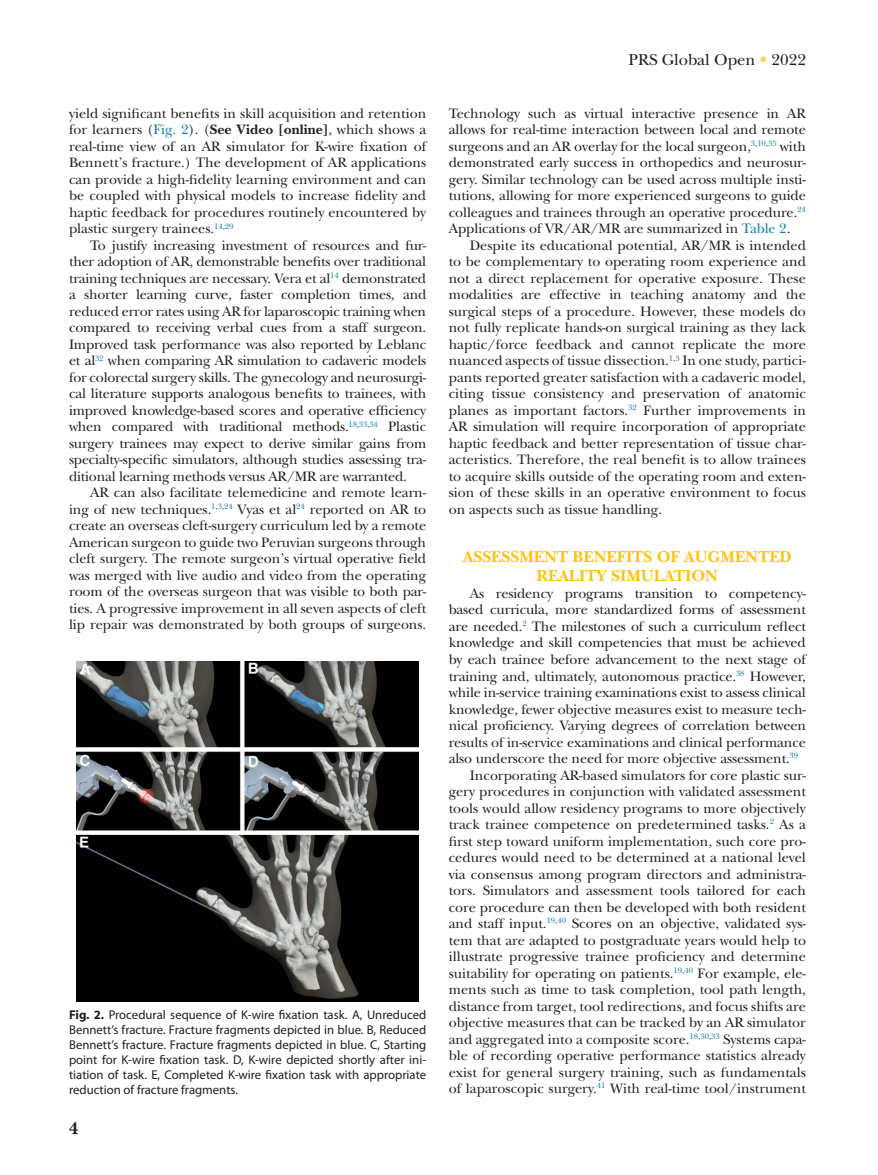
<style>
.page{position:relative;width:878px;height:1175px;background:#fff}
.page>*{position:absolute;margin:0;border:0;box-sizing:border-box;transform-origin:0 0}
.t1{font:700 18px "New Baskerville Std";color:#231f20}
.t2{font:700 16.5px/19.5px "New Baskerville Std";color:#fec210;text-align:center}
.t3{font:16.5px "New Baskerville Std";color:#231f20}
.t4{font:14.25px/16.5px "New Baskerville Std";color:#231f20;text-align:justify}
.t5{font:12.75px/15px "Myriad Pro";color:#231f20;text-align:justify}
.s1{color:#0f7eac}
.s2{font-weight:700}
.s3{color:#fed166}
</style>
<div class="page">
<img style="left:76px;top:661px;width:342px;height:340px">
<p class="t4" style="left:69px;top:105px;width:359px">yield significant benefits in skill acquisition and retention for learners (<span class="s1">Fig. 2</span>). (<span class="s2">See Video [online]</span>, which shows a real-time view of an AR simulator for K-wire fixation of Bennett’s fracture.) The development of AR applications can provide a high-fidelity learning environment and can be coupled with physical models to increase fidelity and haptic feedback for procedures routinely encountered by plastic surgery trainees.<sup>14</sup><sup>,</sup><sup>29</sup></p>
<p class="t4" style="left:69px;top:237px;width:359px;text-indent:21px">To justify increasing investment of resources and fur&shy;ther adoption of AR, demonstrable benefits over traditional training techniques are necessary. Vera et al<sup>14</sup> demonstrated a shorter learning curve, faster completion times, and reduced error rates using AR for laparoscopic training when compared to receiving verbal cues from a staff surgeon.<br>Improved task performance was also reported by Leblanc et al<sup>32</sup> when comparing AR simulation to cadaveric models for colorectal surgery skills. The gynecology and neurosurgi&shy;cal literature supports analogous benefits to trainees, with improved knowledge-based scores and operative efficiency when compared with traditional methods.<sup>18</sup><sup>,</sup><sup>33</sup><sup>,</sup><sup>34</sup> Plastic surgery trainees may expect to derive similar gains from specialty-specific simulators, although studies assessing tra&shy;ditional learning methods versus AR/MR are warranted.</p>
<p class="t4" style="left:69px;top:484px;width:359px;text-indent:21px">AR can also facilitate telemedicine and remote learn&shy;ing of new techniques.<sup>1</sup><sup>,</sup><sup>3</sup><sup>,</sup><sup>24</sup> Vyas et al<sup>24</sup> reported on AR to create an overseas cleft-surgery curriculum led by a remote American surgeon to guide two Peruvian surgeons through cleft surgery. The remote surgeon’s virtual operative field was merged with live audio and video from the operating room of the overseas surgeon that was visible to both par&shy;ties. A progressive improvement in all seven aspects of cleft lip repair was demonstrated by both groups of surgeons.</p>
<p class="t5" style="left:69px;top:1007px;width:359px"><span class="s2">Fig. 2.</span> Procedural sequence of K-wire fixation task. A, Unreduced Bennett’s fracture. Fracture fragments depicted in blue. B, Reduced Bennett’s fracture. Fracture fragments depicted in blue. C, Starting point for K-wire fixation task. D, K-wire depicted shortly after ini&shy;tiation of task. E, Completed K-wire fixation task with appropriate reduction of fracture fragments.</p>
<p class="t1" style="left:69px;top:1118px;width:11px">4</p>
<p class="t3" style="left:628px;top:50px;width:179px">PRS Global Open <span class="s3">•</span> 2022</p>
<p class="t4" style="left:448px;top:105px;width:359px">Technology such as virtual interactive presence in AR allows for real-time interaction between local and remote surgeons and an AR overlay for the local surgeon,<sup>3</sup><sup>,</sup><sup>10</sup><sup>,</sup><sup>35</sup> with demonstrated early success in orthopedics and neurosur&shy;gery. Similar technology can be used across multiple insti&shy;tutions, allowing for more experienced surgeons to guide colleagues and trainees through an operative procedure.<sup>24<br></sup>Applications of VR/AR/MR are summarized in <span class="s1">Table 2</span>.</p>
<p class="t4" style="left:448px;top:237px;width:359px;text-indent:21px">Despite its educational potential, AR/MR is intended to be complementary to operating room experience and not a direct replacement for operative exposure. These modalities are effective in teaching anatomy and the surgical steps of a procedure. However, these models do not fully replicate hands-on surgical training as they lack haptic/force feedback and cannot replicate the more nuanced aspects of tissue dissection.<sup>1</sup><sup>,</sup><sup>3</sup> In one study, partici&shy;pants reported greater satisfaction with a cadaveric model, citing tissue consistency and preservation of anatomic planes as important factors.<sup>32</sup> Further improvements in AR simulation will require incorporation of appropriate haptic feedback and better representation of tissue char&shy;acteristics. Therefore, the real benefit is to allow trainees to acquire skills outside of the operating room and exten&shy;sion of these skills in an operative environment to focus on aspects such as tissue handling.</p>
<p class="t2" style="left:463px;top:547px;width:330px">ASSESSMENT BENEFITS OF AUGMENTED<br>REALITY SIMULATION</p>
<p class="t4" style="left:470px;top:585px;width:338px">As residency programs transition to competency-</p>
<p class="t4" style="left:448px;top:601px;width:359px">based curricula, more standardized forms of assessment</p>
<p class="t4" style="left:448px;top:618px;width:359px">are needed.<sup>2</sup> The milestones of such a curriculum reflect</p>
<p class="t4" style="left:448px;top:634px;width:358px">knowledge and skill competencies that must be achieved</p>
<p class="t4" style="left:448px;top:651px;width:359px">by each trainee before advancement to the next stage of</p>
<p class="t4" style="left:448px;top:667px;width:358px">training and, ultimately, autonomous practice.<sup>38</sup> However,</p>
<p class="t4" style="left:449px;top:684px;width:359px">while in-service training examinations exist to assess clinical</p>
<p class="t4" style="left:449px;top:700px;width:359px">knowledge, fewer objective measures exist to measure tech-</p>
<p class="t4" style="left:449px;top:717px;width:359px">nical proficiency. Varying degrees of correlation between</p>
<p class="t4" style="left:449px;top:733px;width:358px">results of in-service examinations and clinical performance</p>
<p class="t4" style="left:449px;top:750px;width:351px">also underscore the need for more objective assessment.<sup>39</sup></p>
<p class="t4" style="left:470px;top:766px;width:338px">Incorporating AR-based simulators for core plastic sur-</p>
<p class="t4" style="left:448px;top:783px;width:359px">gery procedures in conjunction with validated assessment</p>
<p class="t4" style="left:448px;top:799px;width:358px">tools would allow residency programs to more objectively</p>
<p class="t4" style="left:448px;top:816px;width:359px">track trainee competence on predetermined tasks.<sup>2</sup> As a</p>
<p class="t4" style="left:448px;top:832px;width:358px">first step toward uniform implementation, such core pro-</p>
<p class="t4" style="left:448px;top:849px;width:359px">cedures would need to be determined at a national level</p>
<p class="t4" style="left:448px;top:865px;width:359px">via consensus among program directors and administra-</p>
<p class="t4" style="left:448px;top:882px;width:359px">tors. Simulators and assessment tools tailored for each</p>
<p class="t4" style="left:448px;top:898px;width:358px">core procedure can then be developed with both resident</p>
<p class="t4" style="left:448px;top:915px;width:359px">and staff input.<sup>19</sup><sup>,</sup><sup>40</sup> Scores on an objective, validated sys-</p>
<p class="t4" style="left:449px;top:931px;width:359px">tem that are adapted to postgraduate years would help to</p>
<p class="t4" style="left:449px;top:948px;width:359px">illustrate progressive trainee proficiency and determine</p>
<p class="t4" style="left:449px;top:964px;width:359px">suitability for operating on patients.<sup>19</sup><sup>,</sup><sup>40</sup> For example, ele-</p>
<p class="t4" style="left:448px;top:981px;width:359px">ments such as time to task completion, tool path length,</p>
<p class="t4" style="left:448px;top:997px;width:358px">distance from target, tool redirections, and focus shifts are</p>
<p class="t4" style="left:448px;top:1014px;width:358px">objective measures that can be tracked by an AR simulator</p>
<p class="t4" style="left:448px;top:1030px;width:359px">and aggregated into a composite score.<sup>18</sup><sup>,</sup><sup>30</sup><sup>,</sup><sup>33</sup> Systems capa-</p>
<p class="t4" style="left:449px;top:1047px;width:359px">ble of recording operative performance statistics already</p>
<p class="t4" style="left:449px;top:1063px;width:358px">exist for general surgery training, such as fundamentals</p>
<p class="t4" style="left:449px;top:1080px;width:358px">of laparoscopic surgery.<sup>41</sup> With real-time tool/instrument</p>
</div>
